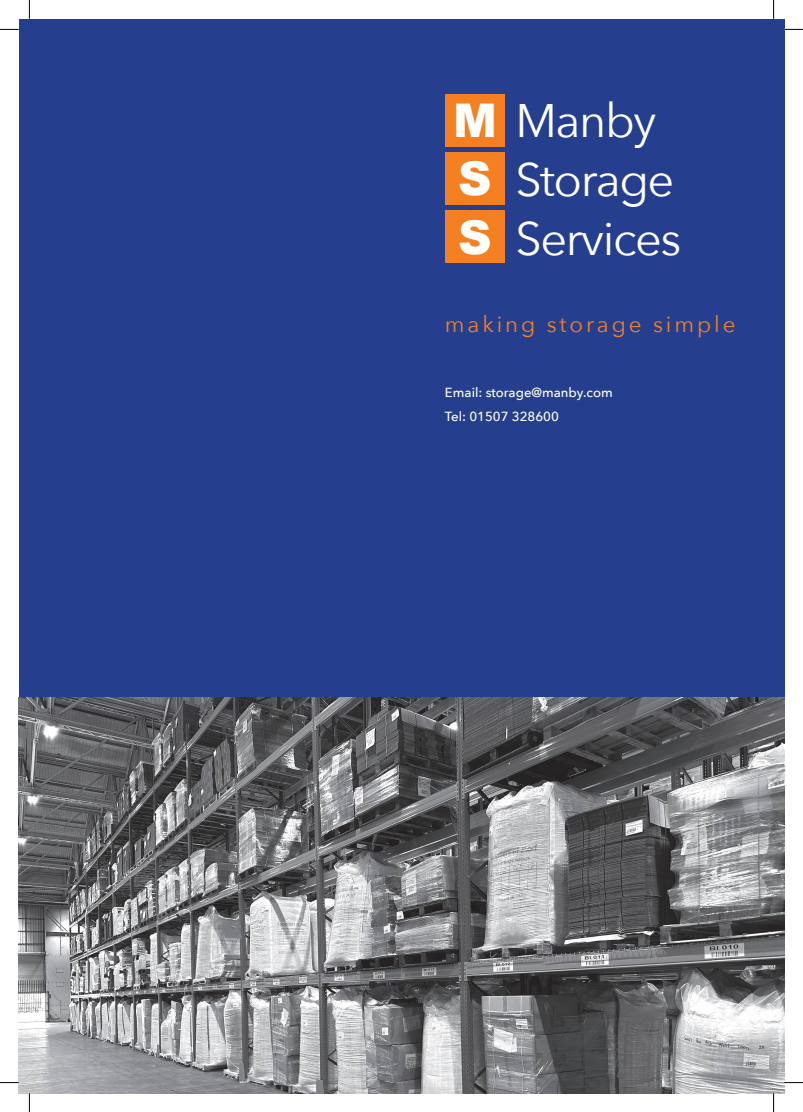
<style>
.page{position:relative;width:803px;height:1112px;background:#fff}
.page>*{position:absolute;margin:0;border:0;box-sizing:border-box;transform-origin:0 0}
.t1{font:46.88px/59.2px "Avenir Next";letter-spacing:-.03em;color:#fff}
.t2{font:900 46.38px/58.5px "Arial";color:#fff}
.t3{font:22.38px "Avenir Next";letter-spacing:.13em;color:#f58021}
.t4{font:500 13.12px/23.4px "Avenir Next";color:#fff}
.s1{font-family:"Arial";font-weight:900;font-size:46.38px}
</style>
<div class="page">
<div style="left:19px;top:19px;width:765px;height:1073px;background:#253f8e"></div>
<img style="left:19px;top:697px;width:765px;height:395px">
<div style="left:445px;top:94px;width:60px;height:52px;background:#f58021"></div>
<div style="left:445px;top:152px;width:60px;height:53px;background:#f58021"></div>
<div style="left:445px;top:210px;width:60px;height:53px;background:#f58021"></div>
<svg style="left:0;top:29px;width:19px;height:1px"></svg>
<svg style="left:784px;top:29px;width:19px;height:1px"></svg>
<svg style="left:0;top:1081px;width:19px;height:2px"></svg>
<svg style="left:784px;top:1082px;width:19px;height:1px"></svg>
<svg style="left:29px;top:0;width:1px;height:19px"></svg>
<svg style="left:29px;top:1092px;width:1px;height:19px"></svg>
<svg style="left:773px;top:0;width:1px;height:19px"></svg>
<svg style="left:773px;top:1092px;width:1px;height:19px"></svg>
<h1 class="t1" style="left:515px;top:89px;width:168px;text-indent:-62px"><span class="s1">M</span> Manby<br>Storage<br>Services</h1>
<h2 class="t2" style="left:458px;top:148px;width:35px">S<br>S</h2>
<h3 class="t3" style="left:445px;top:305px;width:292px">making storage simple</h3>
<p class="t4" style="left:445px;top:380px;width:169px">Email: storage@manby.com<br>Tel: 01507 328600</p>
</div>
